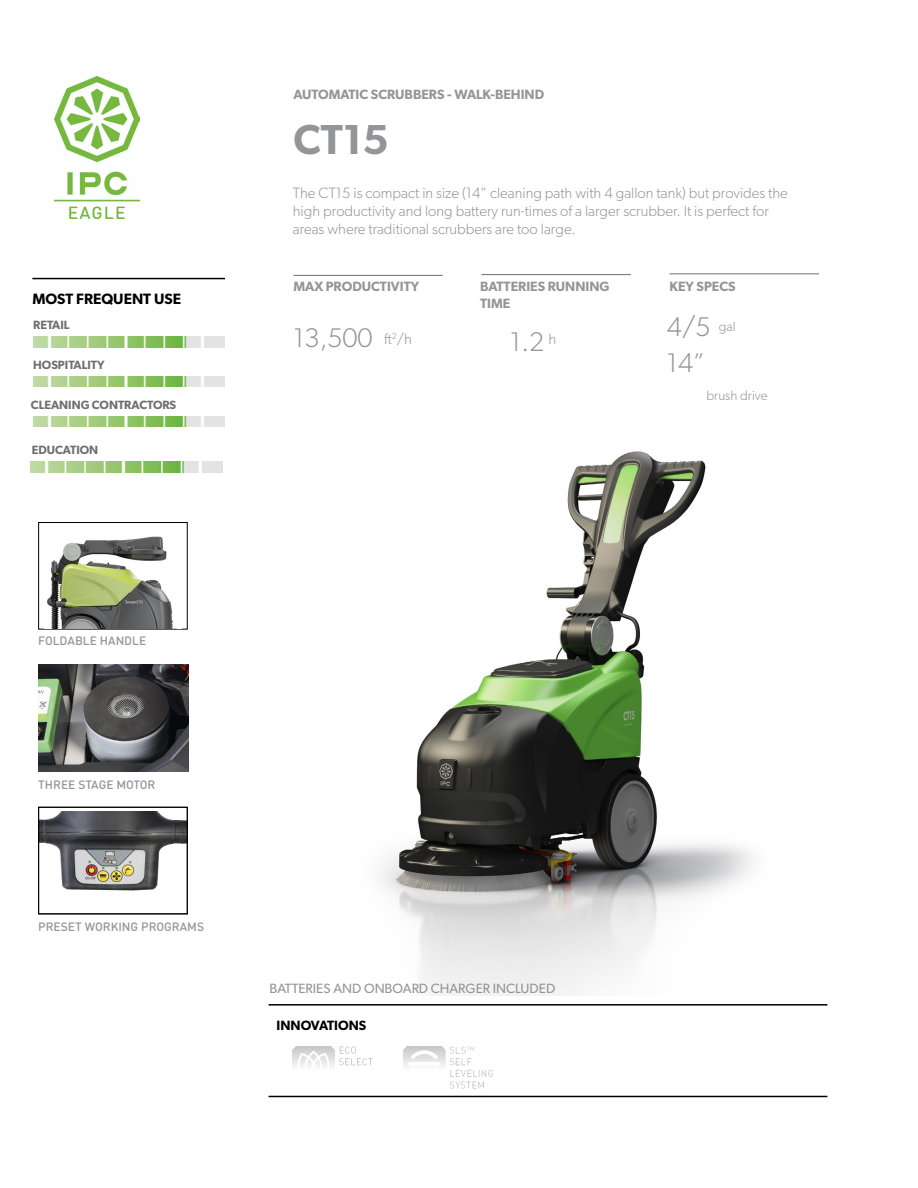
<style>
.page{position:relative;width:918px;height:1188px;background:#fff}
.page>*{position:absolute;margin:0;border:0;box-sizing:border-box;transform-origin:0 0}
.t1{font:600 42px "Gibson";color:#939598}
.t2{font:300 27px/36.5px "Gibson";color:#939598}
.t3{font:300 15px/18px "Gibson";color:#939598}
.t4{font:600 15px "Gibson";color:#000}
.t5{font:600 13.5px/16.2px "Gibson";color:#939598}
.t6{font:13.5px "Gibson";color:#939598}
.t7{font:300 13.5px "Gibson";color:#939598}
.t8{font:600 13.5px "Gibson";color:#000}
.t9{font:500 12px "DIN Round Pro";color:#939598}
.t10{font:600 12px "Gibson";color:#6d6e71}
</style>
<div class="page">
<img style="left:55px;top:77px;width:85px;height:141px">
<hr style="left:32px;top:278px;width:193px;height:1px;background:#000">
<img style="left:33px;top:337px;width:192px;height:10px">
<img style="left:33px;top:377px;width:192px;height:10px">
<img style="left:33px;top:416px;width:192px;height:11px">
<img style="left:31px;top:462px;width:192px;height:10px">
<div style="left:38px;top:522px;width:150px;height:108px;border:1px solid #000"></div>
<img style="left:40px;top:811px;width:146px;height:80px">
<div style="left:38px;top:807px;width:150px;height:107px;border:1px solid #000"></div>
<hr style="left:293px;top:275px;width:150px;height:1px;background:#6d6e71">
<hr style="left:482px;top:274px;width:149px;height:1px;background:#6d6e71">
<hr style="left:670px;top:273px;width:149px;height:1px;background:#6d6e71">
<hr style="left:269px;top:1004px;width:558px;height:2px;background:#000">
<hr style="left:269px;top:1096px;width:558px;height:1px;background:#000">
<img style="left:381px;top:451px;width:371px;height:544px">
<img style="left:45px;top:536px;width:136px;height:93px">
<img style="left:38px;top:665px;width:151px;height:107px">
<img style="left:293px;top:1047px;width:80px;height:19px">
<img style="left:403px;top:1047px;width:90px;height:42px">
<p class="t4" style="left:32px;top:290px;width:150px">MOST FREQUENT USE</p>
<p class="t10" style="left:33px;top:318px;width:38px">RETAIL</p>
<p class="t10" style="left:33px;top:358px;width:73px">HOSPITALITY</p>
<p class="t10" style="left:31px;top:397px;width:147px">CLEANING CONTRACTORS</p>
<p class="t10" style="left:32px;top:443px;width:68px">EDUCATION</p>
<p class="t5" style="left:293px;top:86px;width:252px">AUTOMATIC SCRUBBERS - WALK-BEHIND</p>
<h1 class="t1" style="left:293px;top:114px;width:97px">CT15</h1>
<p class="t3" style="left:293px;top:184px;width:497px">The CT15 is compact in size (14” cleaning path with 4 gallon tank) but provides the high productivity and long battery run-times of a larger scrubber. It is perfect for areas where traditional scrubbers are too large.</p>
<p class="t5" style="left:293px;top:278px;width:127px">MAX PRODUCTIVITY</p>
<p class="t5" style="left:480px;top:278px;width:131px">BATTERIES RUNNING<br>TIME</p>
<p class="t5" style="left:670px;top:278px;width:68px">KEY SPECS</p>
<h2 class="t2" style="left:293px;top:319px;width:81px">13,500</h2>
<h2 class="t2" style="left:510px;top:323px;width:36px">1.2</h2>
<p class="t3" style="left:384px;top:330px;width:30px">ft<sup>2</sup>/h</p>
<p class="t3" style="left:549px;top:330px;width:9px">h</p>
<h2 class="t2" style="left:667px;top:308px;width:45px">4/5<br>14”</h2>
<p class="t7" style="left:719px;top:319px;width:18px">gal</p>
<p class="t7" style="left:707px;top:387px;width:63px">brush drive</p>
<p class="t9" style="left:38px;top:632px;width:110px">FOLDABLE HANDLE</p>
<p class="t9" style="left:38px;top:777px;width:119px">THREE STAGE MOTOR</p>
<p class="t9" style="left:38px;top:919px;width:167px">PRESET WORKING PROGRAMS</p>
<p class="t6" style="left:269px;top:981px;width:287px">BATTERIES AND ONBOARD CHARGER INCLUDED</p>
<p class="t8" style="left:277px;top:1017px;width:91px">INNOVATIONS</p>
</div>
